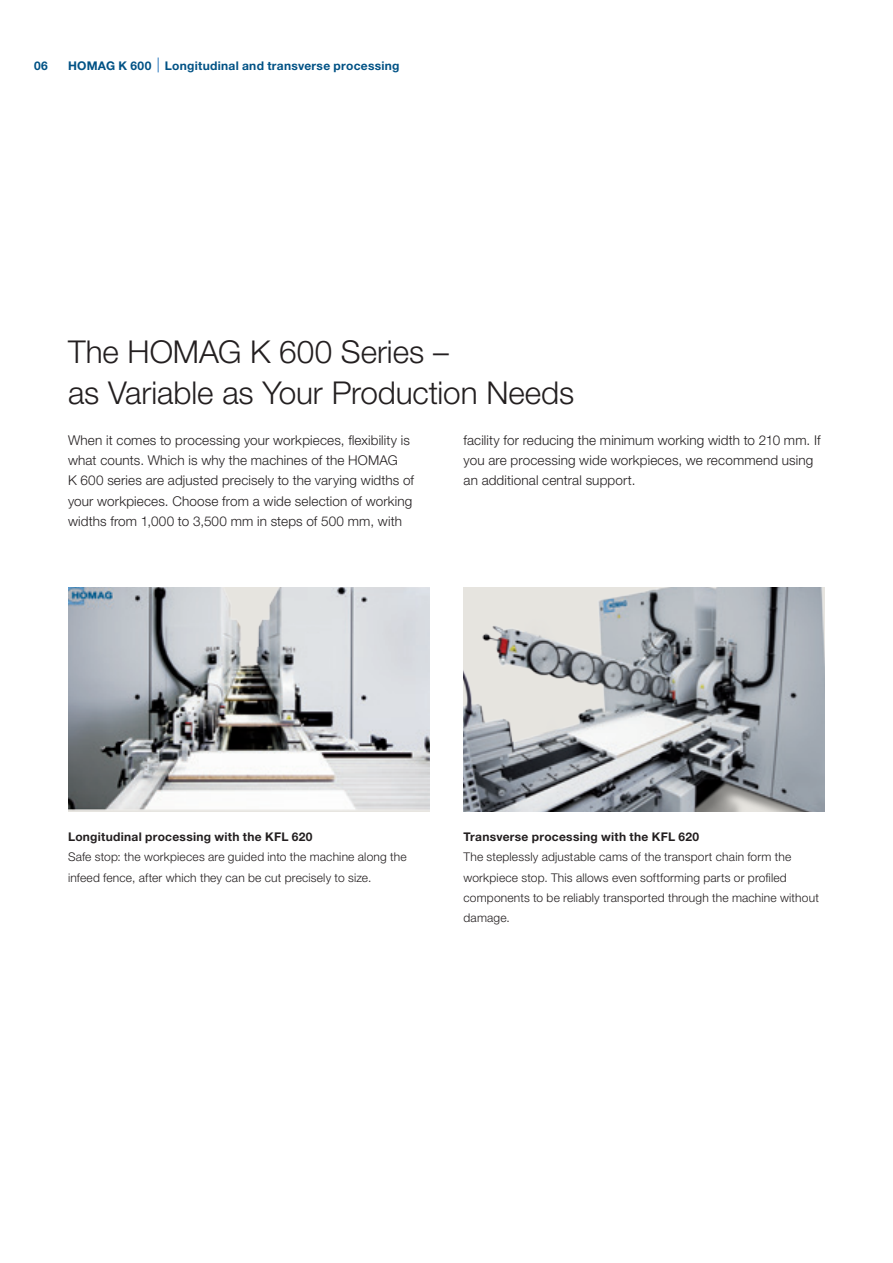
<style>
.page{position:relative;width:893px;height:1263px;background:#fff}
.page>*{position:absolute;margin:0;border:0;box-sizing:border-box;transform-origin:0 0}
._01_Headline_21pt_25{font:300 31.5px/40.8px "Helvetica Neue LTW1 G";letter-spacing:-.005em;color:#231f20}
._02_Copy_9pt_13_6_Pt{font:300 13.5px/20.4px "Helvetica Neue LTW1 G";letter-spacing:.01em;color:#231f20}
._04_BU_8pt_13_6_Pt{font:300 12px/20.4px "Helvetica Neue LTW1 G";letter-spacing:.015em;color:#231f20}
._04_BU_8pt_13_6_Pt-2{font:700 12px "Helvetica Neue LTW1 G";letter-spacing:.025em;color:#231f20}
.Musterseiten_Rubrike{font:700 12px "Helvetica Neue LTW1 G";letter-spacing:.025em;color:#005285}
</style>
<div class="page">
<img style="left:68px;top:587px;width:361px;height:225px">
<img style="left:463px;top:587px;width:362px;height:225px">
<svg style="left:157px;top:58px;width:2px;height:14px"></svg>
<p class="Musterseiten_Rubrike" style="left:34px;top:58px;width:15px">06</p>
<p class="Musterseiten_Rubrike" style="left:68px;top:58px;width:333px">HOMAG K 600 Longitudinal and transverse processing</p>
<p class="_01_Headline_21pt_25" style="left:68px;top:331px;width:508px">The HOMAG K 600 Series –<br>as Variable as Your Production Needs</p>
<p class="_02_Copy_9pt_13_6_Pt" style="left:68px;top:430px;width:348px">When it comes to processing your workpieces, flexibility is what counts. Which is why the machines of the HOMAG<br>K 600 series are adjusted precisely to the varying widths of your workpieces. Choose from a wide selection of working widths from 1,000 to 3,500 mm in steps of 500 mm, with</p>
<p class="_02_Copy_9pt_13_6_Pt" style="left:463px;top:430px;width:359px">facility for reducing the minimum working width to 210 mm. If you are processing wide workpieces, we recommend using an additional central support.</p>
<p class="_04_BU_8pt_13_6_Pt-2" style="left:68px;top:829px;width:246px">Longitudinal processing with the KFL 620</p>
<p class="_04_BU_8pt_13_6_Pt" style="left:68px;top:847px;width:340px">Safe stop: the workpieces are guided into the machine along the infeed fence, after which they can be cut precisely to size.</p>
<p class="_04_BU_8pt_13_6_Pt-2" style="left:463px;top:829px;width:237px">Transverse processing with the KFL 620</p>
<p class="_04_BU_8pt_13_6_Pt" style="left:463px;top:847px;width:357px">The steplessly adjustable cams of the transport chain form the workpiece stop. This allows even softforming parts or profiled components to be reliably transported through the machine without damage.</p>
</div>
